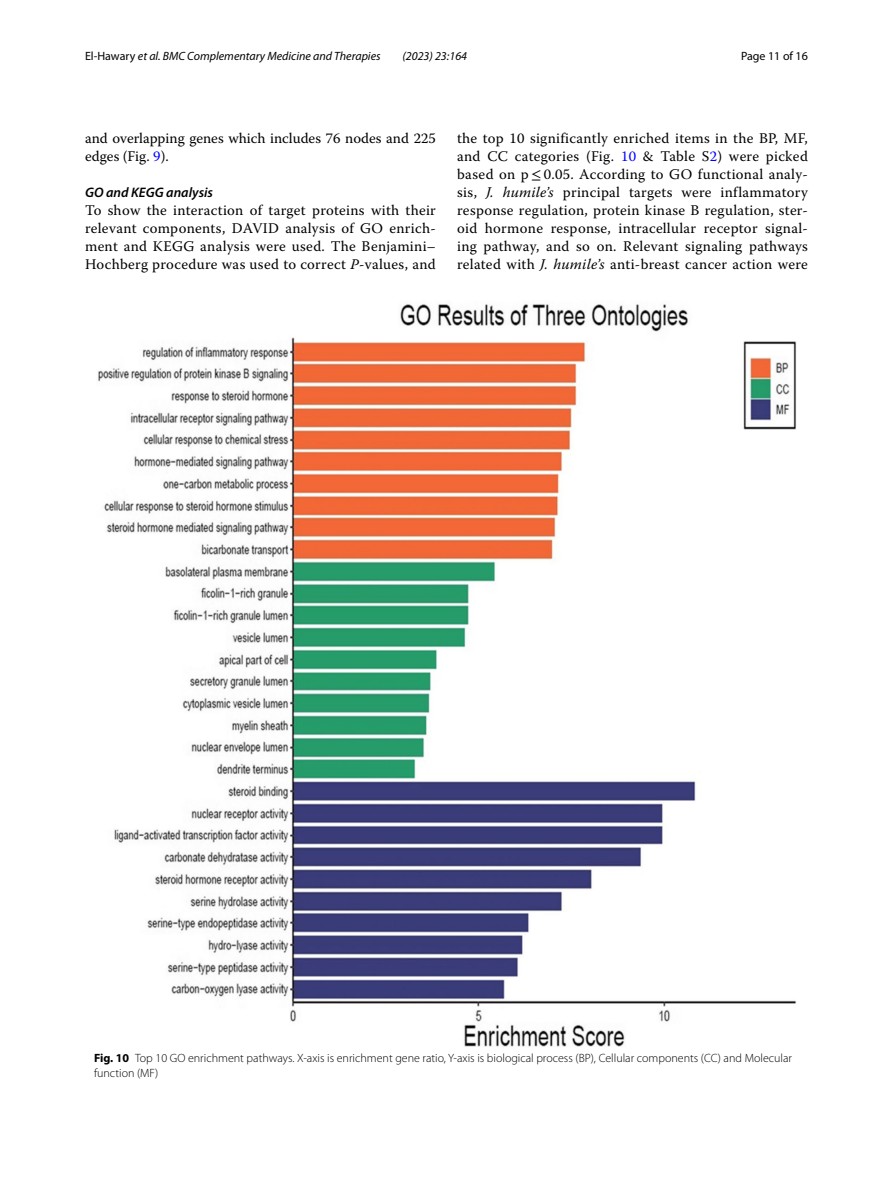
<style>
.page{position:relative;width:893px;height:1187px;background:#fff}
.page>*{position:absolute;margin:0;border:0;box-sizing:border-box;transform-origin:0 0}
.t1{font:14.7px/18px "Warnock Pro";letter-spacing:.015em;color:#000;text-align:justify}
.t2{font:italic 600 13.8px "Myriad Pro";color:#000}
.t3{font:300 12px/15px "Myriad Pro";color:#000}
.t4{font:italic 12px "Myriad Pro";color:#000}
.t5{font:12px "Myriad Pro";color:#000}
.s1{font-style:normal}
.s2{color:#00f}
.s3{font-style:italic}
.s4{font-family:"STIX"}
.s5{font-weight:700}
</style>
<div class="page">
<img style="left:98px;top:304px;width:699px;height:743px">
<p class="t4" style="left:85px;top:48px;width:297px"><span class="s1">El‑Hawary</span> et al. BMC Complementary Medicine and Therapies</p>
<p class="t4" style="left:402px;top:48px;width:66px">(2023) 23:164</p>
<p class="t5" style="left:741px;top:48px;width:68px">Page 11 of 16</p>
<p class="t1" style="left:85px;top:128px;width:352px">and overlapping genes which includes 76 nodes and 225 edges (Fig. <span class="s2">9</span>).</p>
<p class="t2" style="left:85px;top:183px;width:130px">GO and KEGG analysis</p>
<p class="t1" style="left:85px;top:200px;width:352px">To show the interaction of target proteins with their relevant components, DAVID analysis of GO enrich&shy;ment and KEGG analysis were used. The Benjamini– Hochberg procedure was used to correct <span class="s3">P</span>-values, and</p>
<p class="t1" style="left:457px;top:128px;width:352px">the top 10 significantly enriched items in the BP, MF, and CC categories (Fig. <span class="s2">10</span> &amp; Table S<span class="s2">2</span>) were picked based on p<span class="s4">≤</span>0.05. According to GO functional analy&shy;sis, <span class="s3">J. humile’s</span> principal targets were inflammatory response regulation, protein kinase B regulation, ster&shy;oid hormone response, intracellular receptor signal&shy;ing pathway, and so on. Relevant signaling pathways related with <span class="s3">J. humile’s</span> anti-breast cancer action were</p>
<p class="t3" style="left:94px;top:1050px;width:700px"><span class="s5">Fig. 10</span> Top 10 GO enrichment pathways. X-axis is enrichment gene ratio, Y-axis is biological process (BP), Cellular components (CC) and Molecular function (MF)</p>
</div>
